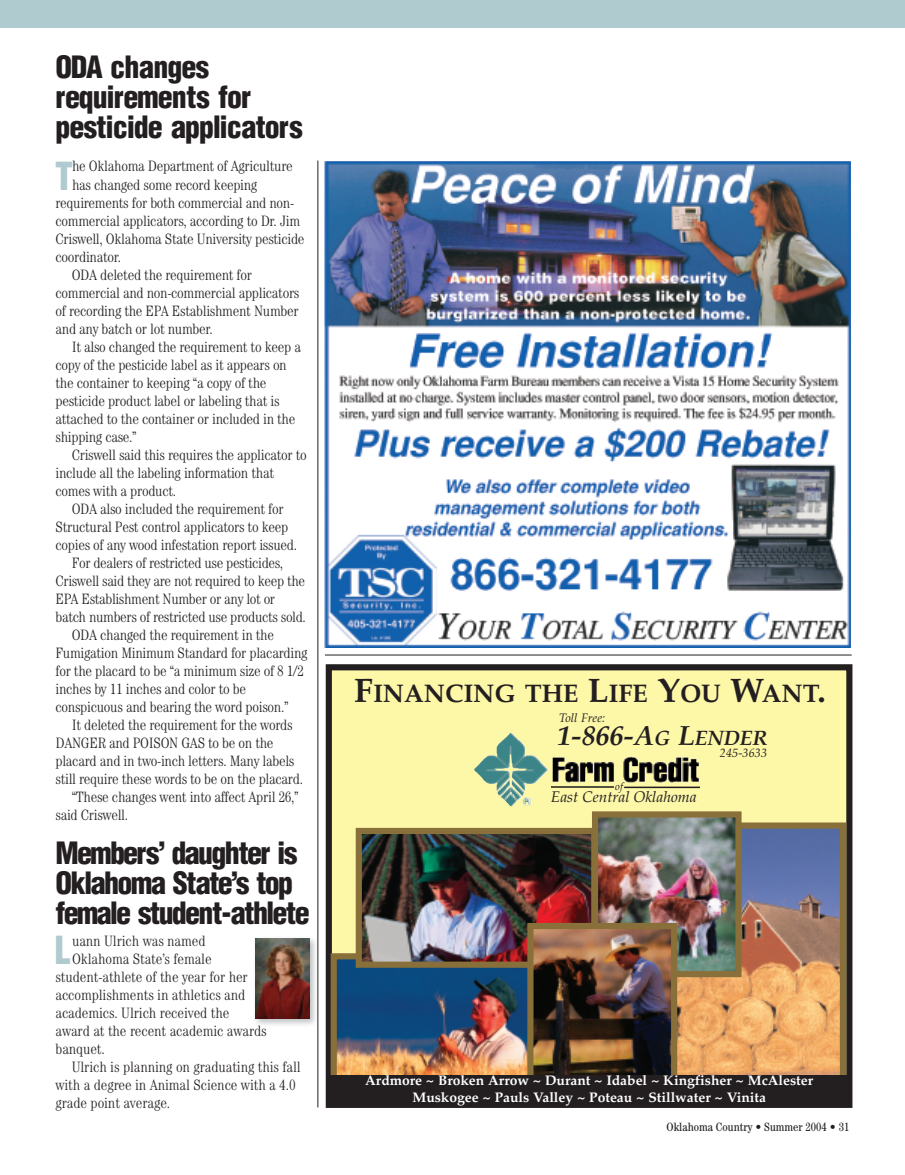
<style>
.page{position:relative;width:905px;height:1175px;background:#fff}
.page>*{position:absolute;margin:0;border:0;box-sizing:border-box;transform-origin:0 0}
.t1{font:900 condensed 37.8px "Helvetica";color:#b0cbd0;scale:.95 1}
.t2{font:900 condensed 30px/30px "Helvetica";letter-spacing:-.045em;color:#231f20}
.t3{font:27.75px "Palatino Bold Italic+HMMGTJ";color:#231f20}
.t4{font:25.35px "Palatino Bold+YGEHDE";color:#231f20}
.t5{font:15.45px "Palatino Italic+EEPAIZ";color:#231f20}
.t6{font:300 condensed 15px "Century";letter-spacing:-.02em;color:#231f20}
.t7{font:13.8px/17px "Palatino Bold+YGEHDE";color:#fff;text-align:center}
.t8{font:12.3px "Palatino Italic+EEPAIZ";color:#231f20}
.t9{font:condensed 12px "Century";color:#231f20}
.t10{font:10.8px "Palatino Italic+EEPAIZ";color:#231f20}
.s1{font-size:33.9px}
.s2{font-size:20.85px}
</style>
<div class="page">
<img style="left:255px;top:938px;width:61px;height:87px">
<hr style="left:317px;top:160px;width:1px;height:947px;background:#231f20">
<div style="left:329px;top:667px;width:520px;height:437px;background:#fdf7a8"></div>
<div style="left:326px;top:664px;width:526px;height:443px;border:6px solid #231f20"></div>
<img style="left:337px;top:960px;width:190px;height:114px">
<div style="left:330px;top:953px;width:242px;height:140px;border:6px solid #89703b"></div>
<img style="left:677px;top:829px;width:162px;height:245px">
<div style="left:658px;top:822px;width:188px;height:279px;border:6px solid #89703b"></div>
<img style="left:599px;top:818px;width:135px;height:152px">
<div style="left:592px;top:811px;width:149px;height:166px;border:6px solid #89703b"></div>
<img style="left:474px;top:732px;width:225px;height:73px">
<hr style="left:551px;top:786px;width:63px;height:1px;background:#231f20">
<hr style="left:624px;top:786px;width:76px;height:2px;background:#231f20">
<img style="left:363px;top:835px;width:227px;height:125px">
<div style="left:356px;top:828px;width:241px;height:139px;border:6px solid #89703b"></div>
<img style="left:534px;top:930px;width:136px;height:144px">
<div style="left:527px;top:923px;width:150px;height:179px;border:6px solid #89703b"></div>
<div style="left:330px;top:1074px;width:517px;height:32px;background:#231f20"></div>
<img style="left:324px;top:161px;width:526px;height:486px">
<hr style="left:325px;top:654px;width:526px;height:1px;background:#231f20">
<div style="left:0;top:0;width:904px;height:28px;background:#b0cbd0"></div>
<img style="left:256px;top:938px;width:53px;height:80px">
<h2 class="t2" style="left:56px;top:55px;width:249px">ODA changes requirements for pesticide applicators</h2>
<h1 class="t1" style="left:55px;top:161px;width:20px">T</h1>
<p class="t6" style="left:72px;top:161px;width:222px">he Oklahoma Department of Agriculture</p>
<p class="t6" style="left:72px;top:179px;width:187px">has changed some record keeping</p>
<p class="t6" style="left:56px;top:197px;width:240px">requirements for both commercial and non-</p>
<p class="t6" style="left:56px;top:215px;width:246px">commercial applicators, according to Dr. Jim</p>
<p class="t6" style="left:56px;top:233px;width:250px">Criswell, Oklahoma State University pesticide</p>
<p class="t6" style="left:56px;top:251px;width:67px">coordinator.</p>
<p class="t6" style="left:72px;top:269px;width:182px">ODA deleted the requirement for</p>
<p class="t6" style="left:56px;top:287px;width:245px">commercial and non-commercial applicators</p>
<p class="t6" style="left:56px;top:305px;width:245px">of recording the EPA Establishment Number</p>
<p class="t6" style="left:56px;top:323px;width:159px">and any batch or lot number.</p>
<p class="t6" style="left:72px;top:341px;width:231px">It also changed the requirement to keep a</p>
<p class="t6" style="left:56px;top:359px;width:233px">copy of the pesticide label as it appears on</p>
<p class="t6" style="left:56px;top:377px;width:212px">the container to keeping “a copy of the</p>
<p class="t6" style="left:56px;top:395px;width:225px">pesticide product label or labeling that is</p>
<p class="t6" style="left:56px;top:413px;width:241px">attached to the container or included in the</p>
<p class="t6" style="left:56px;top:431px;width:83px">shipping case.”</p>
<p class="t6" style="left:72px;top:449px;width:237px">Criswell said this requires the applicator to</p>
<p class="t6" style="left:56px;top:467px;width:220px">include all the labeling information that</p>
<p class="t6" style="left:56px;top:485px;width:122px">comes with a product.</p>
<p class="t6" style="left:72px;top:503px;width:213px">ODA also included the requirement for</p>
<p class="t6" style="left:56px;top:521px;width:234px">Structural Pest control applicators to keep</p>
<p class="t6" style="left:56px;top:539px;width:243px">copies of any wood infestation report issued.</p>
<p class="t6" style="left:72px;top:557px;width:213px">For dealers of restricted use pesticides,</p>
<p class="t6" style="left:56px;top:575px;width:251px">Criswell said they are not required to keep the</p>
<p class="t6" style="left:55px;top:593px;width:221px">EPA Establishment Number or any lot or</p>
<p class="t6" style="left:55px;top:611px;width:252px">batch numbers of restricted use products sold.</p>
<p class="t6" style="left:72px;top:629px;width:204px">ODA changed the requirement in the</p>
<p class="t6" style="left:55px;top:647px;width:253px">Fumigation Minimum Standard for placarding</p>
<p class="t6" style="left:55px;top:665px;width:250px">for the placard to be “a minimum size of 8 1/2</p>
<p class="t6" style="left:55px;top:683px;width:192px">inches by 11 inches and color to be</p>
<p class="t6" style="left:55px;top:701px;width:234px">conspicuous and bearing the word poison.”</p>
<p class="t6" style="left:72px;top:719px;width:222px">It deleted the requirement for the words</p>
<p class="t6" style="left:55px;top:737px;width:219px">DANGER and POISON GAS to be on the</p>
<p class="t6" style="left:55px;top:755px;width:240px">placard and in two-inch letters. Many labels</p>
<p class="t6" style="left:55px;top:773px;width:249px">still require these words to be on the placard.</p>
<p class="t6" style="left:72px;top:791px;width:228px">“These changes went into affect April 26,”</p>
<p class="t6" style="left:55px;top:809px;width:74px">said Criswell.</p>
<h2 class="t2" style="left:56px;top:841px;width:256px">Members’ daughter is<br>Oklahoma State’s top female student-athlete</h2>
<h1 class="t1" style="left:55px;top:935px;width:18px">L</h1>
<p class="t6" style="left:72px;top:935px;width:135px">uann Ulrich was named</p>
<p class="t6" style="left:72px;top:953px;width:141px">Oklahoma State’s female</p>
<p class="t6" style="left:56px;top:971px;width:194px">student-athlete of the year for her</p>
<p class="t6" style="left:56px;top:989px;width:191px">accomplishments in athletics and</p>
<p class="t6" style="left:56px;top:1007px;width:175px">academics. Ulrich received the</p>
<p class="t6" style="left:56px;top:1025px;width:213px">award at the recent academic awards</p>
<p class="t6" style="left:56px;top:1043px;width:51px">banquet.</p>
<p class="t6" style="left:72px;top:1061px;width:230px">Ulrich is planning on graduating this fall</p>
<p class="t6" style="left:56px;top:1079px;width:242px">with a degree in Animal Science with a 4.0</p>
<p class="t6" style="left:56px;top:1097px;width:116px">grade point average.</p>
<h3 class="t4" style="left:354px;top:678px;width:473px"><span class="s1">F</span>INANCING THE <span class="s1">L</span>IFE <span class="s1">Y</span>OU <span class="s1">W</span>ANT<span class="s1">.</span></h3>
<p class="t8" style="left:559px;top:711px;width:47px">Toll Free:</p>
<p class="t8" style="left:720px;top:745px;width:49px">245-3633</p>
<h3 class="t3" style="left:557px;top:719px;width:212px">1-866-A<span class="s2">G</span> L<span class="s2">ENDER</span></h3>
<p class="t10" style="left:615px;top:780px;width:9px">of</p>
<p class="t5" style="left:551px;top:788px;width:147px">East Central Oklahoma</p>
<p class="t7" style="left:365px;top:1072px;width:449px">Ardmore ~ Broken Arrow ~ Durant ~ Idabel ~ Kingfisher ~ McAlester<br>Muskogee ~ Pauls Valley ~ Poteau ~ Stillwater ~ Vinita</p>
<p class="t9" style="left:666px;top:1122px;width:184px">Oklahoma Country • Summer 2004 • 31</p>
</div>
